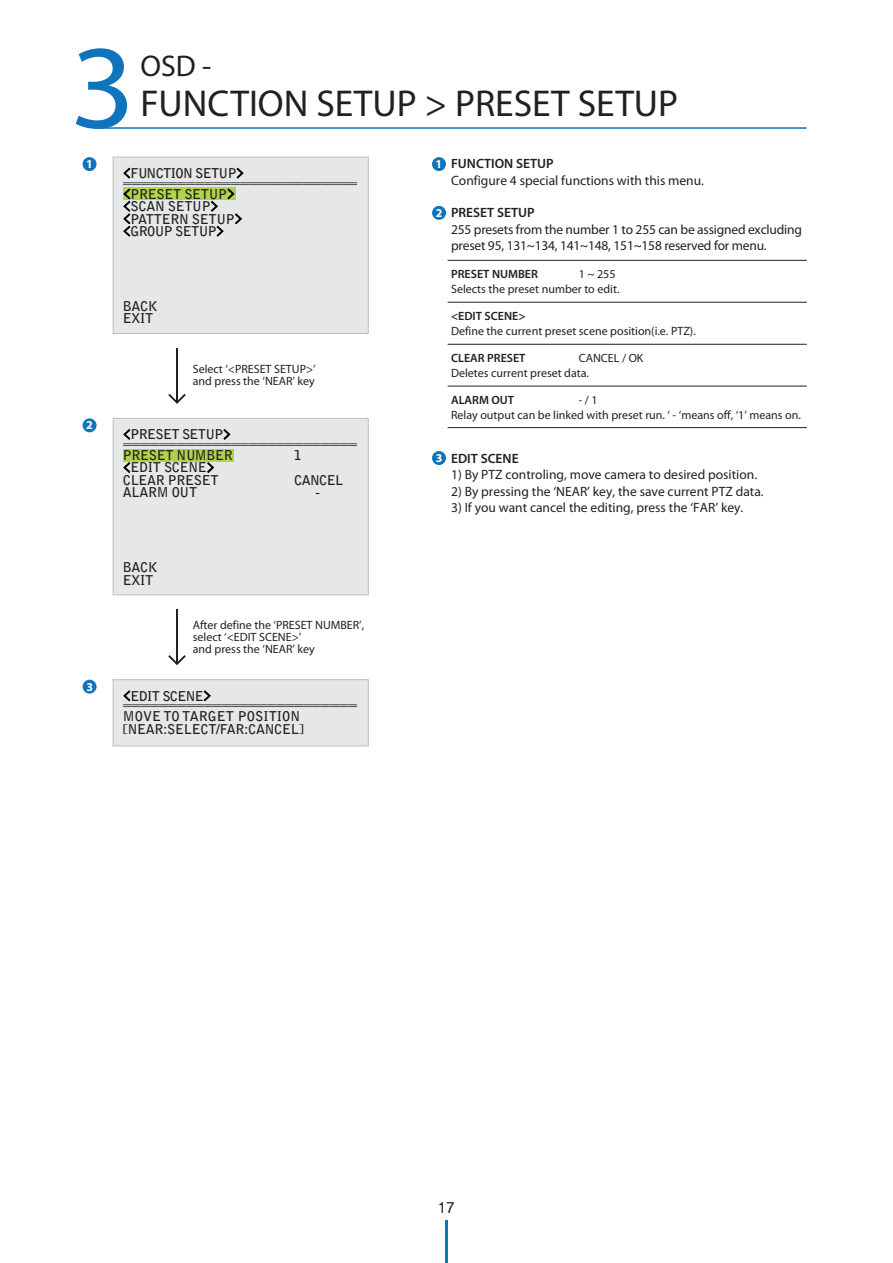
<style>
.page{position:relative;width:893px;height:1263px;background:#fff}
.page>*{position:absolute;margin:0;border:0;box-sizing:border-box;transform-origin:0 0}
.t1{font:120px "Myriad Pro";color:#1074bc;scale:1.05 1}
.t2{font:37.5px "Myriad Pro";color:#231f20}
.t3{font:30px "Myriad Pro";color:#231f20}
.t4{font:15px "YDIYGO330";color:#231f20}
.t5{font:13.5px/16.5px "Myriad Pro";color:#231f20}
.t6{font:700 13.5px/12.5px "Bell Gothic Std";letter-spacing:-.025em;color:#231f20}
.t7{font:700 13.5px "Bell Gothic Std";letter-spacing:-.05em;color:#231f20}
.t8{font:600 13.5px "Myriad Pro";color:#231f20}
.t9{font:12px/15px "Myriad Pro";color:#231f20}
.t10{font:700 12px "Myriad Pro";color:#fff}
.t11{font:700 9px "Bell Gothic Std";color:#231f20}
.s1{font-family:"Letter Gothic Std"}
.s2{font-weight:600}
</style>
<div class="page">
<hr style="left:445px;top:1220px;width:2px;height:43px;background:#1074bc">
<div style="left:83px;top:157px;width:14px;height:14px;background:#1074bc;border-radius:50%"></div>
<div style="left:83px;top:418px;width:14px;height:14px;background:#1074bc;border-radius:50%"></div>
<div style="left:83px;top:680px;width:14px;height:14px;background:#1074bc;border-radius:50%"></div>
<div style="left:113px;top:157px;width:255px;height:177px;background:#e6e7e9;border:1px solid #bcbdc0"></div>
<div style="left:123px;top:188px;width:113px;height:12px;background:#b1d349"></div>
<svg style="left:124px;top:168px;width:6px;height:10px"></svg>
<svg style="left:237px;top:168px;width:6px;height:10px"></svg>
<svg style="left:228px;top:189px;width:6px;height:10px"></svg>
<svg style="left:211px;top:201px;width:7px;height:10px"></svg>
<svg style="left:235px;top:214px;width:7px;height:10px"></svg>
<svg style="left:124px;top:189px;width:6px;height:47px"></svg>
<svg style="left:217px;top:226px;width:6px;height:10px"></svg>
<div style="left:113px;top:418px;width:255px;height:177px;background:#e6e7e9;border:1px solid #bcbdc0"></div>
<div style="left:123px;top:449px;width:111px;height:12px;background:#b1d349"></div>
<svg style="left:124px;top:429px;width:6px;height:11px"></svg>
<svg style="left:224px;top:429px;width:6px;height:11px"></svg>
<svg style="left:124px;top:462px;width:6px;height:11px"></svg>
<svg style="left:207px;top:462px;width:7px;height:11px"></svg>
<div style="left:113px;top:679px;width:255px;height:67px;background:#e6e7e9;border:1px solid #bcbdc0"></div>
<svg style="left:124px;top:691px;width:6px;height:10px"></svg>
<svg style="left:204px;top:691px;width:7px;height:10px"></svg>
<hr style="left:96px;top:127px;width:710px;height:2px;background:#1074bc">
<svg style="left:168px;top:394px;width:18px;height:10px"></svg>
<hr style="left:176px;top:348px;width:2px;height:54px;background:#231f20">
<svg style="left:168px;top:655px;width:18px;height:10px"></svg>
<hr style="left:176px;top:609px;width:2px;height:54px;background:#231f20">
<div style="left:432px;top:157px;width:14px;height:14px;background:#1074bc;border-radius:50%"></div>
<hr style="left:448px;top:260px;width:359px;height:1px;background:#231f20">
<hr style="left:448px;top:302px;width:359px;height:1px;background:#231f20">
<hr style="left:448px;top:344px;width:359px;height:1px;background:#231f20">
<hr style="left:448px;top:386px;width:359px;height:1px;background:#231f20">
<hr style="left:448px;top:427px;width:359px;height:1px;background:#231f20">
<div style="left:432px;top:451px;width:14px;height:14px;background:#1074bc;border-radius:50%"></div>
<div style="left:432px;top:206px;width:14px;height:14px;background:#1074bc;border-radius:50%"></div>
<p class="t1" style="left:70px;top:13px;width:63px">3</p>
<p class="t3" style="left:140px;top:48px;width:73px">OSD -</p>
<p class="t2" style="left:140px;top:80px;width:539px">FUNCTION SETUP &gt; PRESET SETUP</p>
<p class="t10" style="left:86px;top:156px;width:8px">1</p>
<p class="t10" style="left:86px;top:417px;width:8px">2</p>
<p class="t10" style="left:87px;top:679px;width:8px">3</p>
<p class="t7" style="left:123px;top:165px;width:123px"><span class="s1">&lt;</span>FUNCTION SETUP<span class="s1">&gt;</span></p>
<p class="t11" style="left:123px;top:177px;width:236px">====================================================</p>
<p class="t6" style="left:123px;top:188px;width:121px"><span class="s1">&lt;</span>PRESET SETUP<span class="s1">&gt; &lt;</span>SCAN SETUP<span class="s1">&gt; &lt;</span>PATTERN SETUP<span class="s1">&gt; &lt;</span>GROUP SETUP<span class="s1">&gt;</span></p>
<p class="t6" style="left:123px;top:300px;width:36px">BACK<br>EXIT</p>
<p class="t9" style="left:193px;top:363px;width:124px;line-height:12px">Select ‘&lt;PRESET SETUP&gt;’ and press the ‘NEAR’ key</p>
<p class="t7" style="left:123px;top:426px;width:110px"><span class="s1">&lt;</span>PRESET SETUP<span class="s1">&gt;</span></p>
<p class="t11" style="left:123px;top:438px;width:236px">====================================================</p>
<p class="t6" style="left:123px;top:449px;width:112px">PRESET NUMBER <span class="s1">&lt;</span>EDIT SCENE<span class="s1">&gt;<br></span>CLEAR PRESET<br>ALARM OUT</p>
<p class="t6" style="left:294px;top:443px;width:51px;line-height:24.9px">1<br>CANCEL</p>
<p class="t6" style="left:315px;top:486px;width:6px">-</p>
<p class="t6" style="left:123px;top:561px;width:36px">BACK<br>EXIT</p>
<p class="t9" style="left:193px;top:618px;width:173px;line-height:12px">After define the ‘PRESET NUMBER’, select ‘&lt;EDIT SCENE&gt;’<br>and press the ‘NEAR’ key</p>
<p class="t7" style="left:123px;top:688px;width:90px"><span class="s1">&lt;</span>EDIT SCENE<span class="s1">&gt;</span></p>
<p class="t11" style="left:123px;top:700px;width:236px">====================================================</p>
<p class="t6" style="left:123px;top:710px;width:183px">MOVE TO TARGET POSITION [NEAR:SELECT/FAR:CANCEL]</p>
<p class="t10" style="left:435px;top:156px;width:8px">1</p>
<p class="t10" style="left:436px;top:205px;width:8px">2</p>
<p class="t5" style="left:451px;top:155px;width:254px"><span class="s2">FUNCTION SETUP<br></span>Configure 4 special functions with this menu.</p>
<p class="t5" style="left:451px;top:204px;width:352px"><span class="s2">PRESET SETUP<br></span>255 presets from the number 1 to 255 can be assigned excluding preset 95, 131~134, 141~148, 151~158 reserved for menu.</p>
<p class="t9" style="left:451px;top:266px;width:170px"><span class="s2">PRESET NUMBER<br></span>Selects the preset number to edit.</p>
<p class="t9" style="left:451px;top:308px;width:246px"><span class="s2">&lt;EDIT SCENE&gt;<br></span>Define the current preset scene position(i.e. PTZ).</p>
<p class="t9" style="left:451px;top:350px;width:139px"><span class="s2">CLEAR PRESET<br></span>Deletes current preset data.</p>
<p class="t9" style="left:451px;top:392px;width:351px"><span class="s2">ALARM OUT<br></span>Relay output can be linked with preset run. ‘ - ‘means off, ‘1’ means on.</p>
<p class="t9" style="left:579px;top:266px;width:38px">1 ~ 255</p>
<p class="t9" style="left:579px;top:350px;width:66px">CANCEL / OK</p>
<p class="t9" style="left:579px;top:392px;width:21px">- / 1</p>
<p class="t10" style="left:436px;top:450px;width:8px">3</p>
<p class="t8" style="left:451px;top:449px;width:69px">EDIT SCENE</p>
<p class="t5" style="left:451px;top:466px;width:308px">1) By PTZ controling, move camera to desired position.</p>
<p class="t5" style="left:451px;top:483px;width:314px">2) By pressing the ‘NEAR’ key, the save current PTZ data.</p>
<p class="t5" style="left:451px;top:499px;width:294px">3) If you want cancel the editing, press the ‘FAR’ key.</p>
<p class="t4" style="left:438px;top:1199px;width:18px">17</p>
</div>
